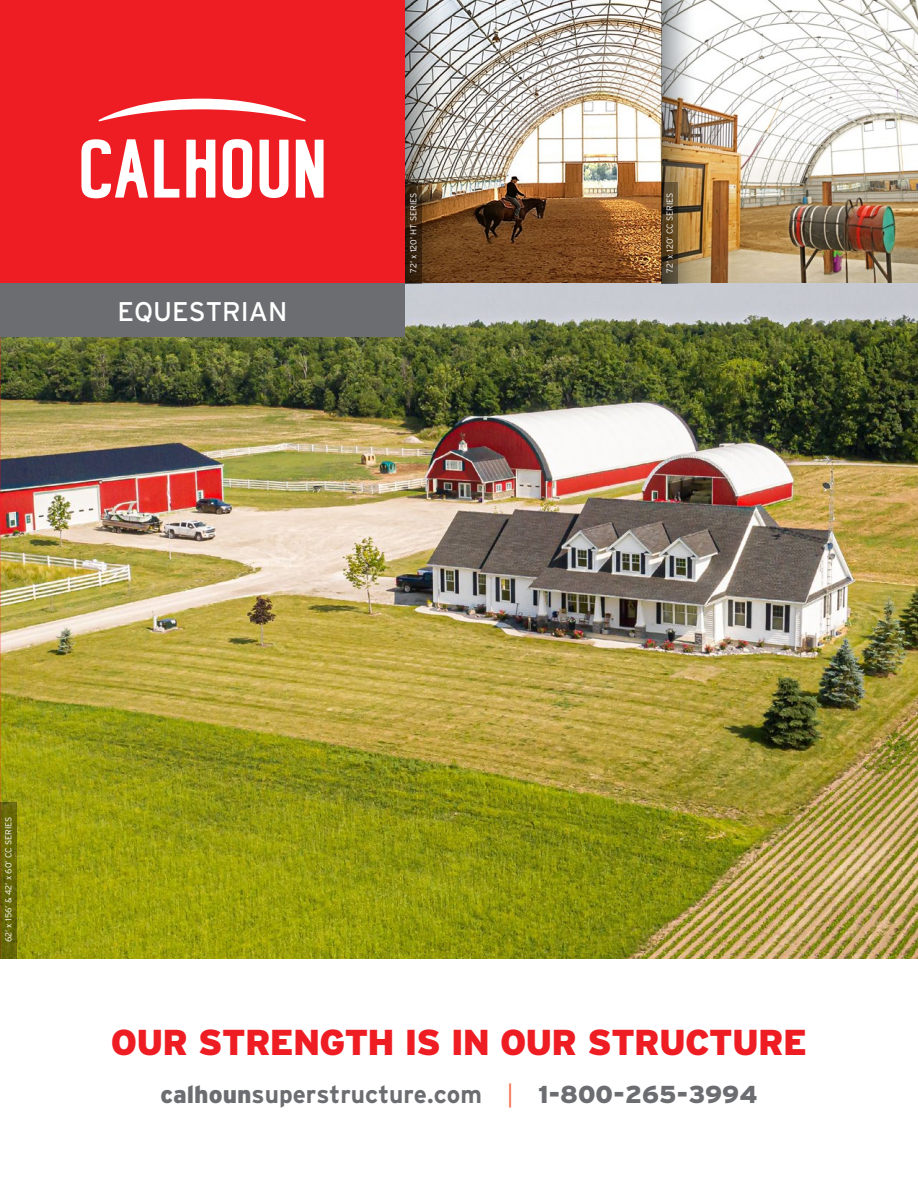
<style>
.page{position:relative;width:918px;height:1188px;background:#fff}
.page>*{position:absolute;margin:0;border:0;box-sizing:border-box;transform-origin:0 0}
.t1{font:900 36px "Interstate";letter-spacing:-.025em;color:#ee1d23}
.t2{font:27px "Interstate";color:#fff}
.t3{font:900 24.45px "Interstate";color:#6c6d70}
.Dimensions{font:300 8.7px "Interstate";color:#fff}
.s1{font-weight:700}
.s2{font-weight:300;color:#f36f51}
</style>
<div class="page">
<img style="left:443px;top:0;width:475px;height:284px">
<img style="left:0;top:284px;width:918px;height:674px">
<div style="left:0;top:0;width:405px;height:284px;background:#ee1d23"></div>
<svg style="left:154px;top:140px;width:25px;height:58px"></svg>
<svg style="left:223px;top:139px;width:29px;height:59px"></svg>
<svg style="left:296px;top:140px;width:28px;height:58px;background:#fbd4d5"></svg>
<svg style="left:81px;top:139px;width:67px;height:59px"></svg>
<svg style="left:186px;top:140px;width:29px;height:58px"></svg>
<svg style="left:260px;top:140px;width:29px;height:58px"></svg>
<svg style="left:98px;top:99px;width:208px;height:23px"></svg>
<img style="left:405px;top:0;width:38px;height:284px">
<img style="left:662px;top:0;width:38px;height:284px">
<div style="left:0;top:284px;width:405px;height:54px;background:#6c6d70"></div>
<img style="left:0;top:472px;width:1px;height:190px">
<svg style="left:405px;top:182px;width:16px;height:102px;background:#342210"></svg>
<svg style="left:662px;top:182px;width:16px;height:102px;background:#524025"></svg>
<svg style="left:0;top:802px;width:16px;height:156px;background:#676607"></svg>
<p class="t2" style="left:118px;top:297px;width:171px">EQUESTRIAN</p>
<p class="Dimensions" style="left:409px;top:273px;width:82px;rotate:-90deg">72’ x 120’ HT SERIES</p>
<p class="Dimensions" style="left:665px;top:273px;width:82px;rotate:-90deg">72’ x 120’ CC SERIES</p>
<p class="Dimensions" style="left:4px;top:942px;width:127px;rotate:-90deg">62’ x 156’ &amp; 42’ x 60’ CC SERIES</p>
<p class="t1" style="left:111px;top:1022px;width:698px">OUR STRENGTH IS IN OUR STRUCTURE</p>
<p class="t3" style="left:161px;top:1081px;width:598px">calhoun<span class="s1">superstructure.com</span> <span class="s2">|</span> 1-800-265-3994</p>
</div>
